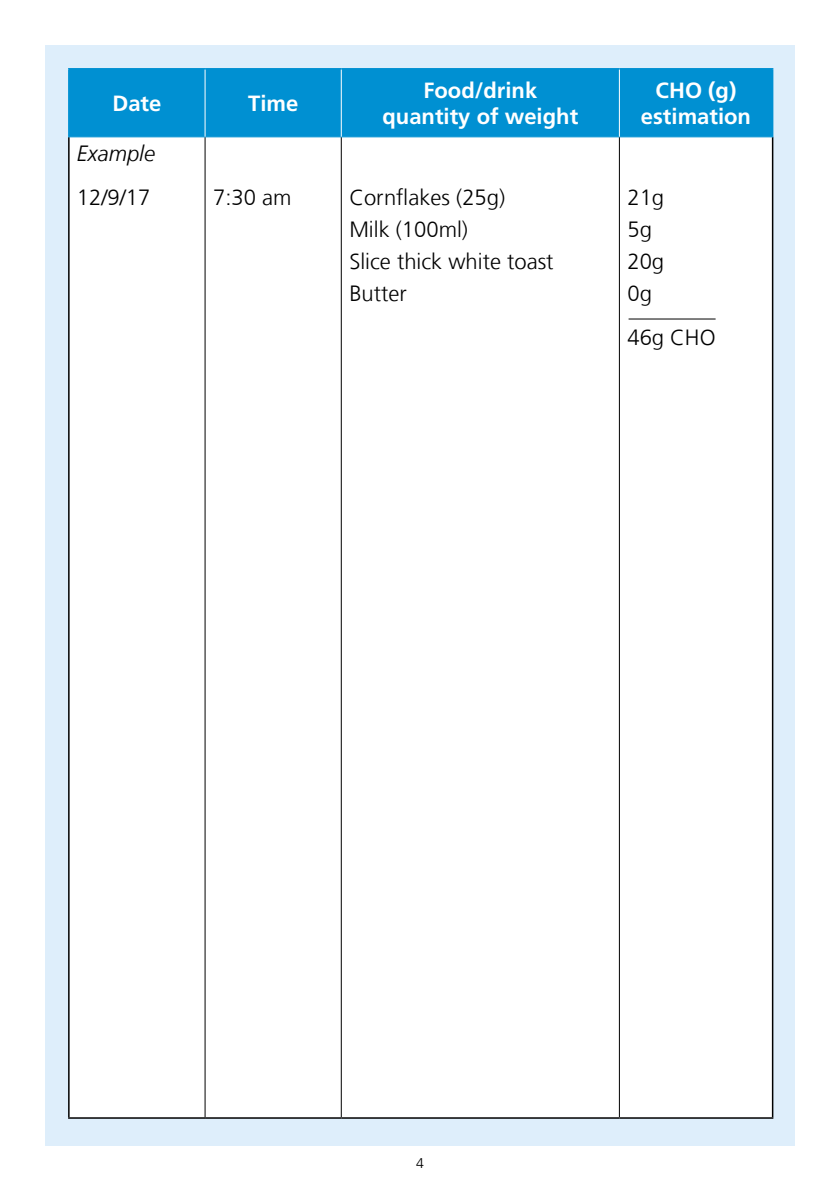
<style>
.page{position:relative;width:840px;height:1191px;background:#fff}
.page>*{position:absolute;margin:0;border:0;box-sizing:border-box;transform-origin:0 0}
.t1{font:300 22px/32px "Frutiger LT Com";color:#000}
.t2{font:700 22px/26.4px "Frutiger LT Com";color:#fff;text-align:center}
.t3{font:italic 300 22px "Frutiger LT Com";color:#000}
.t4{font:300 14px "Frutiger LT Com";color:#000}
</style>
<div class="page">
<div style="left:45px;top:45px;width:749px;height:1100px;background:#deeefb"></div>
<div style="left:70px;top:70px;width:701px;height:66px;background:#0090d2"></div>
<div style="left:70px;top:137px;width:701px;height:980px;background:#fff"></div>
<hr style="left:68px;top:137px;width:2px;height:980px;background:#000">
<hr style="left:771px;top:137px;width:2px;height:980px;background:#000">
<hr style="left:68px;top:1117px;width:137px;height:1px;background:#000">
<hr style="left:205px;top:1117px;width:136px;height:1px;background:#000">
<hr style="left:341px;top:1117px;width:278px;height:1px;background:#000">
<hr style="left:619px;top:1117px;width:154px;height:1px;background:#000">
<hr style="left:205px;top:137px;width:1px;height:980px;background:#000">
<hr style="left:341px;top:137px;width:1px;height:980px;background:#000">
<hr style="left:618px;top:137px;width:1px;height:980px;background:#000">
<hr style="left:68px;top:68px;width:137px;height:2px;background:#0090d2">
<hr style="left:68px;top:70px;width:2px;height:67px;background:#0090d2">
<hr style="left:205px;top:68px;width:136px;height:2px;background:#0090d2">
<hr style="left:341px;top:68px;width:278px;height:2px;background:#0090d2">
<hr style="left:619px;top:68px;width:154px;height:2px;background:#0090d2">
<hr style="left:771px;top:70px;width:2px;height:67px;background:#0090d2">
<hr style="left:68px;top:136px;width:137px;height:1px;background:#0090d2">
<hr style="left:205px;top:136px;width:136px;height:1px;background:#0090d2">
<hr style="left:341px;top:136px;width:278px;height:1px;background:#0090d2">
<hr style="left:619px;top:136px;width:154px;height:1px;background:#0090d2">
<hr style="left:205px;top:70px;width:1px;height:67px;background:#fff">
<hr style="left:341px;top:70px;width:1px;height:67px;background:#fff">
<hr style="left:618px;top:70px;width:1px;height:67px;background:#fff">
<hr style="left:628px;top:319px;width:87px;height:1px;background:#000">
<p class="t2" style="left:112px;top:90px;width:50px">Date</p>
<p class="t2" style="left:248px;top:90px;width:52px">Time</p>
<p class="t2" style="left:382px;top:77px;width:197px">Food/drink quantity of weight</p>
<p class="t2" style="left:640px;top:77px;width:112px">CHO (g) estimation</p>
<p class="t3" style="left:77px;top:141px;width:80px">Example</p>
<p class="t1" style="left:77px;top:181px;width:75px">12/9/17</p>
<p class="t1" style="left:213px;top:181px;width:80px">7:30 am</p>
<p class="t1" style="left:349px;top:181px;width:206px">Cornflakes (25g)<br>Milk (100ml)<br>Slice thick white toast<br>Butter</p>
<p class="t1" style="left:627px;top:181px;width:38px">21g<br>5g<br>20g<br>0g</p>
<p class="t1" style="left:627px;top:321px;width:90px">46g CHO</p>
<p class="t4" style="left:416px;top:1155px;width:9px">4</p>
</div>
